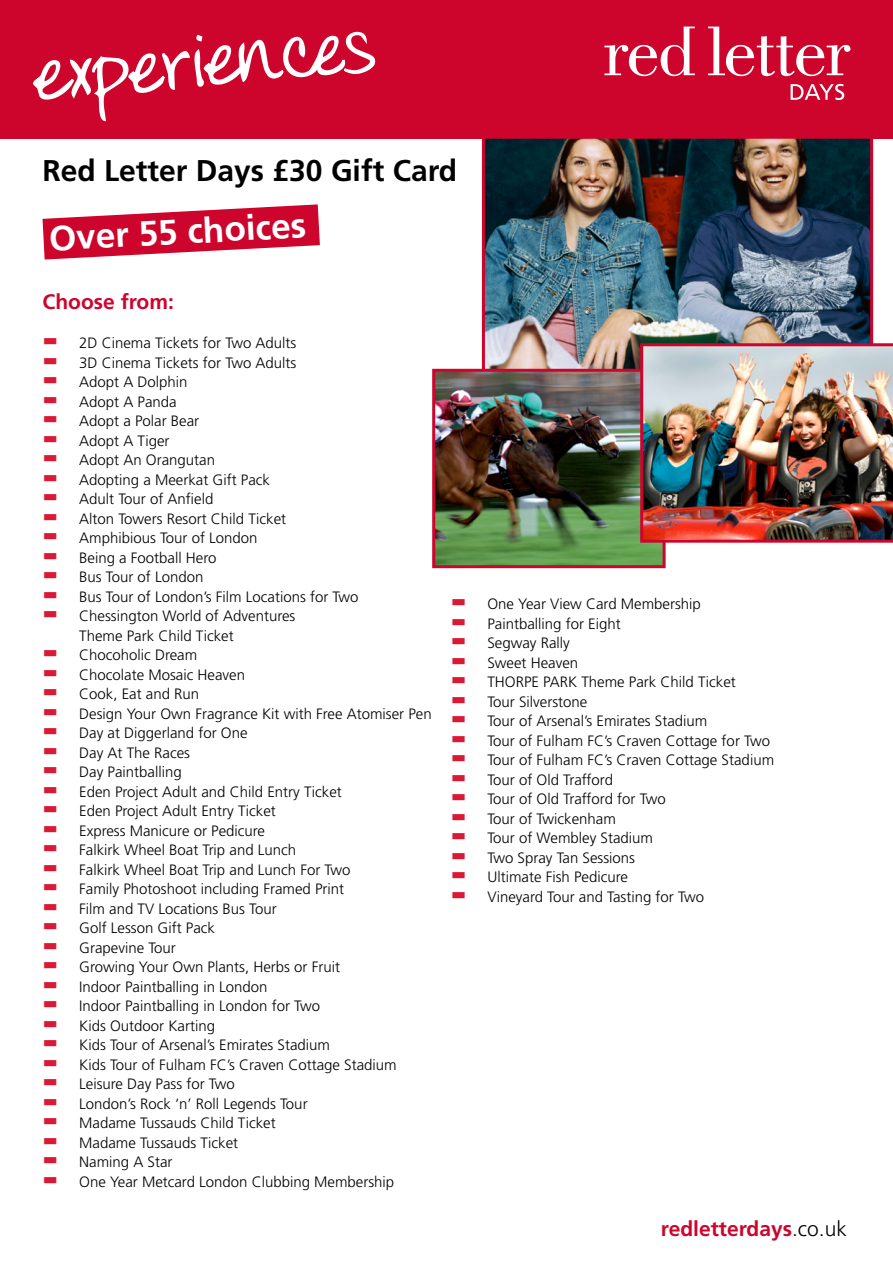
<style>
.page{position:relative;width:893px;height:1263px;background:#fff}
.page>*{position:absolute;margin:0;border:0;box-sizing:border-box;transform-origin:0 0}
.t1{font:700 35.1px "Frutiger LT Std";color:#fff}
.t2{font:700 30px "Frutiger LT Std";color:#000}
.t3{font:700 21px "Frutiger LT Std";color:#cd052c}
.t4{font:300 15px/19.5px "Frutiger LT Std";color:#000}
.s1{font-weight:300;color:#000}
</style>
<div class="page">
<div style="left:0;top:0;width:893px;height:139px;background:#cd052c"></div>
<svg style="left:708px;top:27px;width:142px;height:49px"></svg>
<svg style="left:604px;top:27px;width:91px;height:49px"></svg>
<svg style="left:791px;top:84px;width:53px;height:16px"></svg>
<svg style="left:33px;top:32px;width:342px;height:89px;background:#d52f4f"></svg>
<img style="left:486px;top:140px;width:383px;height:229px">
<div style="left:482px;top:136px;width:391px;height:291px;border:3px solid #cd052c"></div>
<img style="left:436px;top:373px;width:226px;height:191px">
<div style="left:432px;top:369px;width:234px;height:199px;border:3px solid #cd052c"></div>
<img style="left:640px;top:343px;width:253px;height:200px">
<svg style="left:43px;top:204px;width:277px;height:56px"></svg>
<p class="t2" style="left:43px;top:153px;width:416px">Red Letter Days £30 Gift Card</p>
<p class="t1" style="left:48px;top:218px;width:259px;rotate:-3deg">Over 55 choices</p>
<p class="t3" style="left:43px;top:290px;width:133px">Choose from:</p>
<p class="t4" style="left:43px;top:333px;width:255px"><sup>■</sup> 2D Cinema Tickets for Two Adults</p>
<p class="t4" style="left:43px;top:353px;width:255px"><sup>■</sup> 3D Cinema Tickets for Two Adults</p>
<p class="t4" style="left:43px;top:372px;width:147px"><sup>■</sup> Adopt A Dolphin</p>
<p class="t4" style="left:43px;top:392px;width:136px"><sup>■</sup> Adopt A Panda</p>
<p class="t4" style="left:43px;top:411px;width:158px"><sup>■</sup> Adopt a Polar Bear</p>
<p class="t4" style="left:43px;top:431px;width:129px"><sup>■</sup> Adopt A Tiger</p>
<p class="t4" style="left:43px;top:450px;width:174px"><sup>■</sup> Adopt An Orangutan</p>
<p class="t4" style="left:43px;top:470px;width:229px"><sup>■</sup> Adopting a Meerkat Gift Pack</p>
<p class="t4" style="left:43px;top:489px;width:172px"><sup>■</sup> Adult Tour of Anfield</p>
<p class="t4" style="left:43px;top:509px;width:245px"><sup>■</sup> Alton Towers Resort Child Ticket</p>
<p class="t4" style="left:43px;top:528px;width:217px"><sup>■</sup> Amphibious Tour of London</p>
<p class="t4" style="left:43px;top:548px;width:175px"><sup>■</sup> Being a Football Hero</p>
<p class="t4" style="left:43px;top:567px;width:162px"><sup>■</sup> Bus Tour of London</p>
<p class="t4" style="left:43px;top:587px;width:318px"><sup>■</sup> Bus Tour of London’s Film Locations for Two</p>
<p class="t4" style="left:79px;top:606px;width:218px;text-indent:-37px"><sup>■</sup> Chessington World of Adventures<br>Theme Park Child Ticket</p>
<p class="t4" style="left:43px;top:645px;width:156px"><sup>■</sup> Chocoholic Dream</p>
<p class="t4" style="left:43px;top:665px;width:204px"><sup>■</sup> Chocolate Mosaic Heaven</p>
<p class="t4" style="left:43px;top:684px;width:158px"><sup>■</sup> Cook, Eat and Run</p>
<p class="t4" style="left:43px;top:704px;width:391px"><sup>■</sup> Design Your Own Fragrance Kit with Free Atomiser Pen</p>
<p class="t4" style="left:43px;top:723px;width:207px"><sup>■</sup> Day at Diggerland for One</p>
<p class="t4" style="left:43px;top:743px;width:149px"><sup>■</sup> Day At The Races</p>
<p class="t4" style="left:43px;top:762px;width:141px"><sup>■</sup> Day Paintballing</p>
<p class="t4" style="left:43px;top:782px;width:301px"><sup>■</sup> Eden Project Adult and Child Entry Ticket</p>
<p class="t4" style="left:43px;top:801px;width:235px"><sup>■</sup> Eden Project Adult Entry Ticket</p>
<p class="t4" style="left:43px;top:821px;width:224px"><sup>■</sup> Express Manicure or Pedicure</p>
<p class="t4" style="left:43px;top:840px;width:255px"><sup>■</sup> Falkirk Wheel Boat Trip and Lunch</p>
<p class="t4" style="left:43px;top:860px;width:310px"><sup>■</sup> Falkirk Wheel Boat Trip and Lunch For Two</p>
<p class="t4" style="left:43px;top:879px;width:303px"><sup>■</sup> Family Photoshoot including Framed Print</p>
<p class="t4" style="left:43px;top:899px;width:236px"><sup>■</sup> Film and TV Locations Bus Tour</p>
<p class="t4" style="left:43px;top:918px;width:174px"><sup>■</sup> Golf Lesson Gift Pack</p>
<p class="t4" style="left:43px;top:938px;width:135px"><sup>■</sup> Grapevine Tour</p>
<p class="t4" style="left:43px;top:957px;width:299px"><sup>■</sup> Growing Your Own Plants, Herbs or Fruit</p>
<p class="t4" style="left:43px;top:977px;width:227px"><sup>■</sup> Indoor Paintballing in London</p>
<p class="t4" style="left:43px;top:996px;width:279px"><sup>■</sup> Indoor Paintballing in London for Two</p>
<p class="t4" style="left:43px;top:1016px;width:174px"><sup>■</sup> Kids Outdoor Karting</p>
<p class="t4" style="left:43px;top:1035px;width:289px"><sup>■</sup> Kids Tour of Arsenal’s Emirates Stadium</p>
<p class="t4" style="left:43px;top:1055px;width:356px"><sup>■</sup> Kids Tour of Fulham FC’s Craven Cottage Stadium</p>
<p class="t4" style="left:43px;top:1074px;width:194px"><sup>■</sup> Leisure Day Pass for Two</p>
<p class="t4" style="left:43px;top:1094px;width:267px"><sup>■</sup> London’s Rock ‘n’ Roll Legends Tour</p>
<p class="t4" style="left:43px;top:1113px;width:235px"><sup>■</sup> Madame Tussauds Child Ticket</p>
<p class="t4" style="left:43px;top:1133px;width:197px"><sup>■</sup> Madame Tussauds Ticket</p>
<p class="t4" style="left:43px;top:1152px;width:132px"><sup>■</sup> Naming A Star</p>
<p class="t4" style="left:43px;top:1172px;width:353px"><sup>■</sup> One Year Metcard London Clubbing Membership</p>
<p class="t4" style="left:451px;top:594px;width:252px"><sup>■</sup> One Year View Card Membership</p>
<p class="t4" style="left:451px;top:614px;width:172px"><sup>■</sup> Paintballing for Eight</p>
<p class="t4" style="left:451px;top:633px;width:121px"><sup>■</sup> Segway Rally</p>
<p class="t4" style="left:451px;top:653px;width:129px"><sup>■</sup> Sweet Heaven</p>
<p class="t4" style="left:451px;top:672px;width:287px"><sup>■</sup> THORPE PARK Theme Park Child Ticket</p>
<p class="t4" style="left:451px;top:692px;width:138px"><sup>■</sup> Tour Silverstone</p>
<p class="t4" style="left:451px;top:711px;width:258px"><sup>■</sup> Tour of Arsenal’s Emirates Stadium</p>
<p class="t4" style="left:451px;top:731px;width:321px"><sup>■</sup> Tour of Fulham FC’s Craven Cottage for Two</p>
<p class="t4" style="left:451px;top:750px;width:325px"><sup>■</sup> Tour of Fulham FC’s Craven Cottage Stadium</p>
<p class="t4" style="left:451px;top:770px;width:164px"><sup>■</sup> Tour of Old Trafford</p>
<p class="t4" style="left:451px;top:789px;width:216px"><sup>■</sup> Tour of Old Trafford for Two</p>
<p class="t4" style="left:451px;top:809px;width:167px"><sup>■</sup> Tour of Twickenham</p>
<p class="t4" style="left:451px;top:828px;width:204px"><sup>■</sup> Tour of Wembley Stadium</p>
<p class="t4" style="left:451px;top:848px;width:186px"><sup>■</sup> Two Spray Tan Sessions</p>
<p class="t4" style="left:451px;top:867px;width:179px"><sup>■</sup> Ultimate Fish Pedicure</p>
<p class="t4" style="left:451px;top:887px;width:255px"><sup>■</sup> Vineyard Tour and Tasting for Two</p>
<p class="t3" style="left:661px;top:1216px;width:187px">redletterdays<span class="s1">.co.uk</span></p>
</div>
